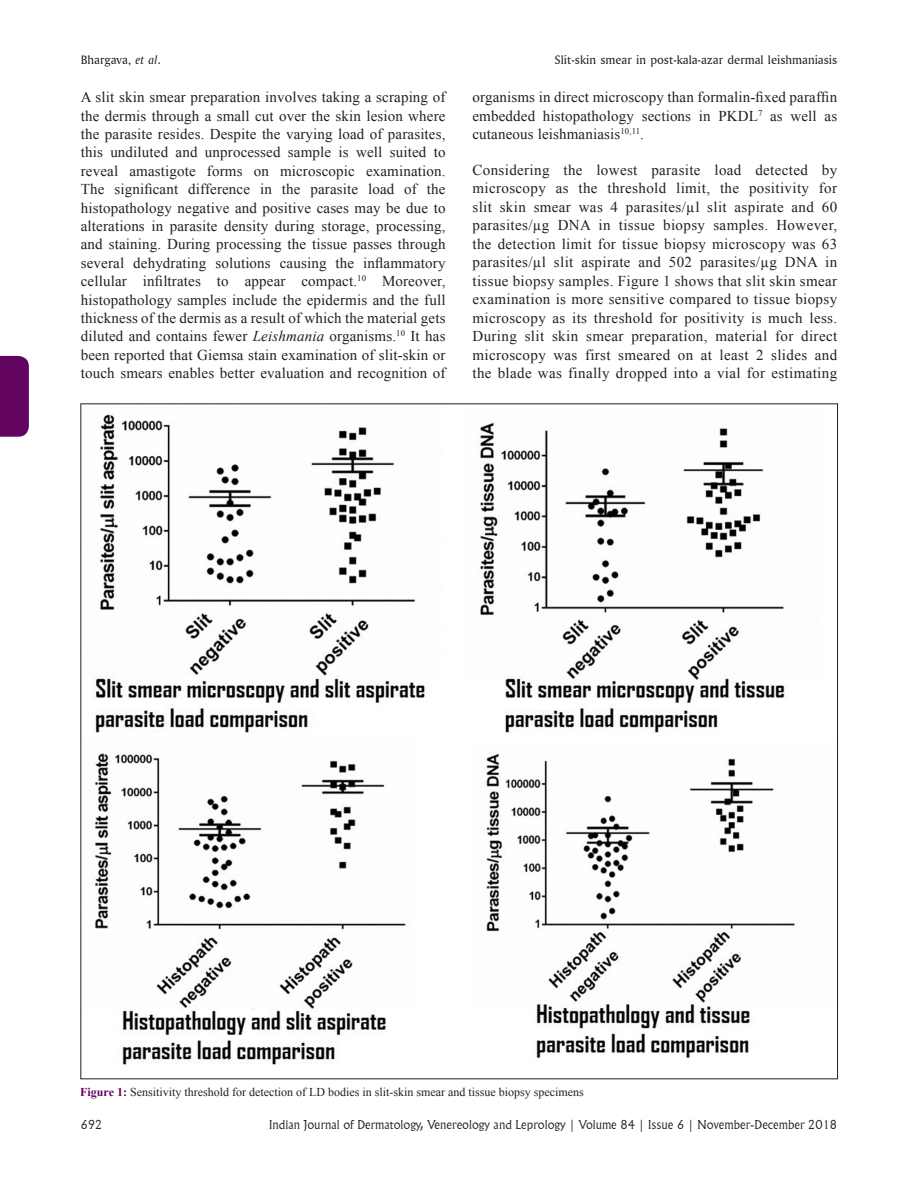
<style>
.page{position:relative;width:918px;height:1188px;background:#fff}
.page>*{position:absolute;margin:0;border:0;box-sizing:border-box;transform-origin:0 0}
.TX{font:15px/18.5px "Times New Roman";letter-spacing:.01em;color:#231f20;text-align:justify}
.t1{font:12.75px "Amerigo BT Roman A";color:#231f20}
.FGC{font:12px "Times New Roman";color:#231f20}
.RF_Verso{font:300 12px "Flareserif 821 BT";color:#231f20}
.Folio_Verso{font:300 12px "Flareserif 821 BT";color:#231f20}
.s1{font-family:"Amerigo BT Italic A"}
.s2{font-style:italic}
.s3{font-weight:700;color:#630360}
</style>
<div class="page">
<div style="left:0;top:356px;width:29px;height:81px;background:#630360"></div>
<img style="left:95px;top:414px;width:700px;height:651px">
<p class="t1" style="left:81px;top:52px;width:81px">Bhargava, <span class="s1">et al</span>.</p>
<p class="t1" style="left:555px;top:52px;width:284px">Slit‑skin smear in post‑kala‑azar dermal leishmaniasis</p>
<p class="TX" style="left:81px;top:88px;width:366px">A slit skin smear preparation involves taking a scraping of the dermis through a small cut over the skin lesion where the parasite resides. Despite the varying load of parasites, this undiluted and unprocessed sample is well suited to reveal amastigote forms on microscopic examination.<br>The significant difference in the parasite load of the histopathology negative and positive cases may be due to alterations in parasite density during storage, processing, and staining. During processing the tissue passes through several dehydrating solutions causing the inflammatory cellular infiltrates to appear compact.<sup>10</sup> Moreover, histopathology samples include the epidermis and the full thickness of the dermis as a result of which the material gets diluted and contains fewer <span class="s2">Leishmania</span> organisms.<sup>10</sup> It has been reported that Giemsa stain examination of slit‑skin or touch smears enables better evaluation and recognition of</p>
<p class="TX" style="left:472px;top:88px;width:366px">organisms in direct microscopy than formalin‑fixed paraffin embedded histopathology sections in PKDL<sup>7</sup> as well as cutaneous leishmaniasis<sup>10,11</sup>.</p>
<p class="TX" style="left:472px;top:160px;width:366px">Considering the lowest parasite load detected by microscopy as the threshold limit, the positivity for slit skin smear was 4 parasites/µl slit aspirate and 60 parasites/µg DNA in tissue biopsy samples. However, the detection limit for tissue biopsy microscopy was 63 parasites/µl slit aspirate and 502 parasites/µg DNA in tissue biopsy samples. Figure 1 shows that slit skin smear examination is more sensitive compared to tissue biopsy microscopy as its threshold for positivity is much less.<br>During slit skin smear preparation, material for direct microscopy was first smeared on at least 2 slides and the blade was finally dropped into a vial for estimating</p>
<p class="FGC" style="left:80px;top:1084px;width:505px"><span class="s3">Figure 1:</span> Sensitivity threshold for detection of LD bodies in slit-skin smear and tissue biopsy specimens</p>
<p class="Folio_Verso" style="left:81px;top:1117px;width:23px">692</p>
<p class="RF_Verso" style="left:269px;top:1117px;width:569px">Indian Journal of Dermatology, Venereology and Leprology | Volume 84 | Issue 6 | November-December 2018</p>
</div>
